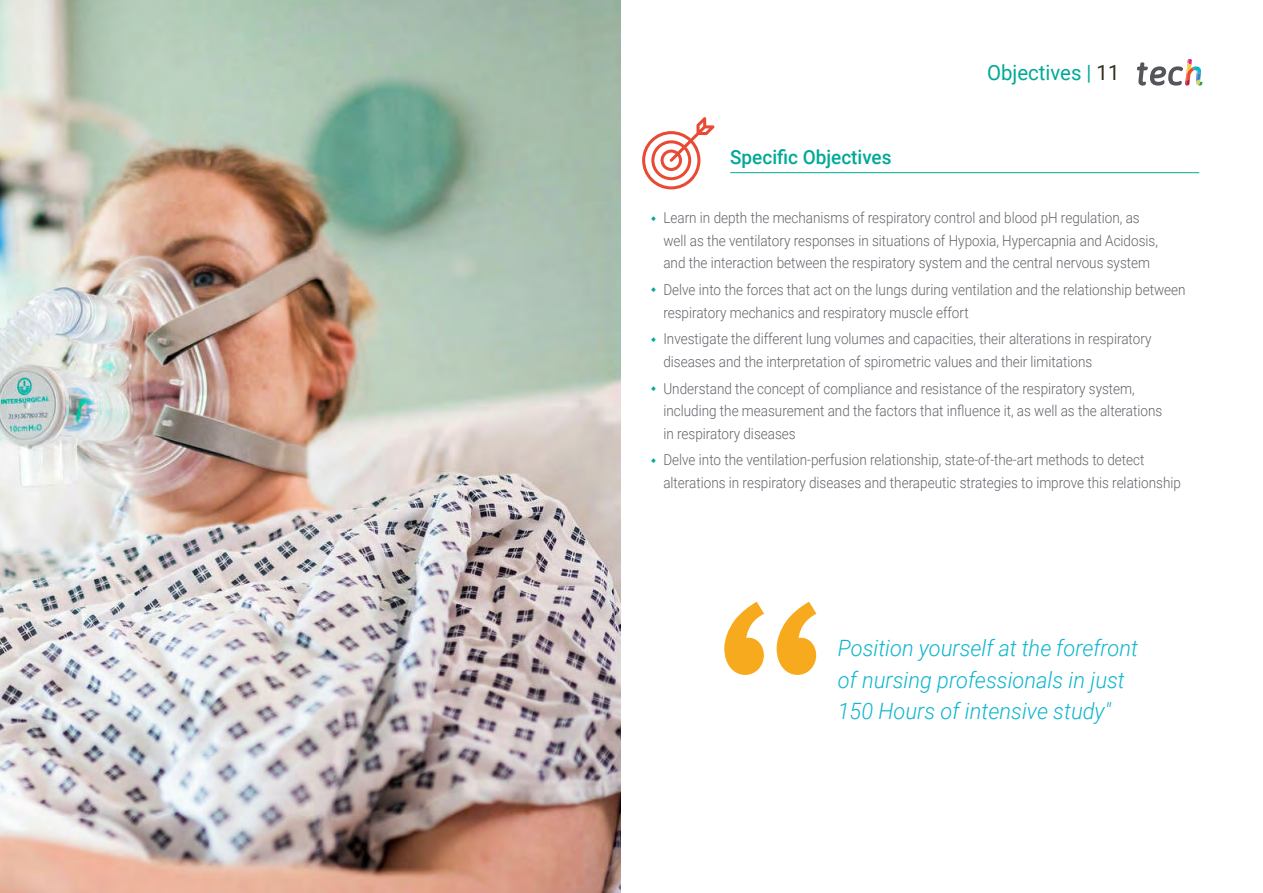
<style>
.page{position:relative;width:1263px;height:893px;background:#fff}
.page>*{position:absolute;margin:0;border:0;box-sizing:border-box;transform-origin:0 0}
.t1{font:italic 300 22.5px/31.5px "Roboto";color:#0fb6cf}
.t2{font:21px "Roboto";color:#00a996}
.t3{font:500 19.5px "Roboto";color:#00a996}
.t4{font:300 15px/22.5px "Roboto";color:#61646a;scale:.9 1}
.s1{color:#312e20}
</style>
<div class="page">
<hr style="left:730px;top:172px;width:469px;height:1px;background:#00a996">
<svg style="left:642px;top:117px;width:72px;height:72px"></svg>
<img style="left:0;top:0;width:621px;height:893px">
<svg style="left:724px;top:602px;width:92px;height:73px"></svg>
<svg style="left:1137px;top:59px;width:65px;height:27px"></svg>
<h3 class="t3" style="left:730px;top:144px;width:163px">Specific Objectives</h3>
<h2 class="t2" style="left:987px;top:57px;width:134px">Objectives | <span class="s1">11</span></h2>
<p class="t4" style="left:663px;top:206px;width:551px">Learn in depth the mechanisms of respiratory control and blood pH regulation, as well as the ventilatory responses in situations of Hypoxia, Hypercapnia and Acidosis, and the interaction between the respiratory system and the central nervous system</p>
<p class="t4" style="left:663px;top:278px;width:582px">Delve into the forces that act on the lungs during ventilation and the relationship between respiratory mechanics and respiratory muscle effort</p>
<p class="t4" style="left:663px;top:327px;width:544px">Investigate the different lung volumes and capacities, their alterations in respiratory diseases and the interpretation of spirometric values and their limitations</p>
<p class="t4" style="left:663px;top:376px;width:556px">Understand the concept of compliance and resistance of the respiratory system, including the measurement and the factors that influence it, as well as the alterations in respiratory diseases</p>
<p class="t4" style="left:663px;top:448px;width:577px">Delve into the ventilation-perfusion relationship, state-of-the-art methods to detect alterations in respiratory diseases and therapeutic strategies to improve this relationship</p>
<h1 class="t1" style="left:838px;top:632px;width:302px">Position yourself at the forefront of nursing professionals in just<br>150 Hours of intensive study"</h1>
</div>
